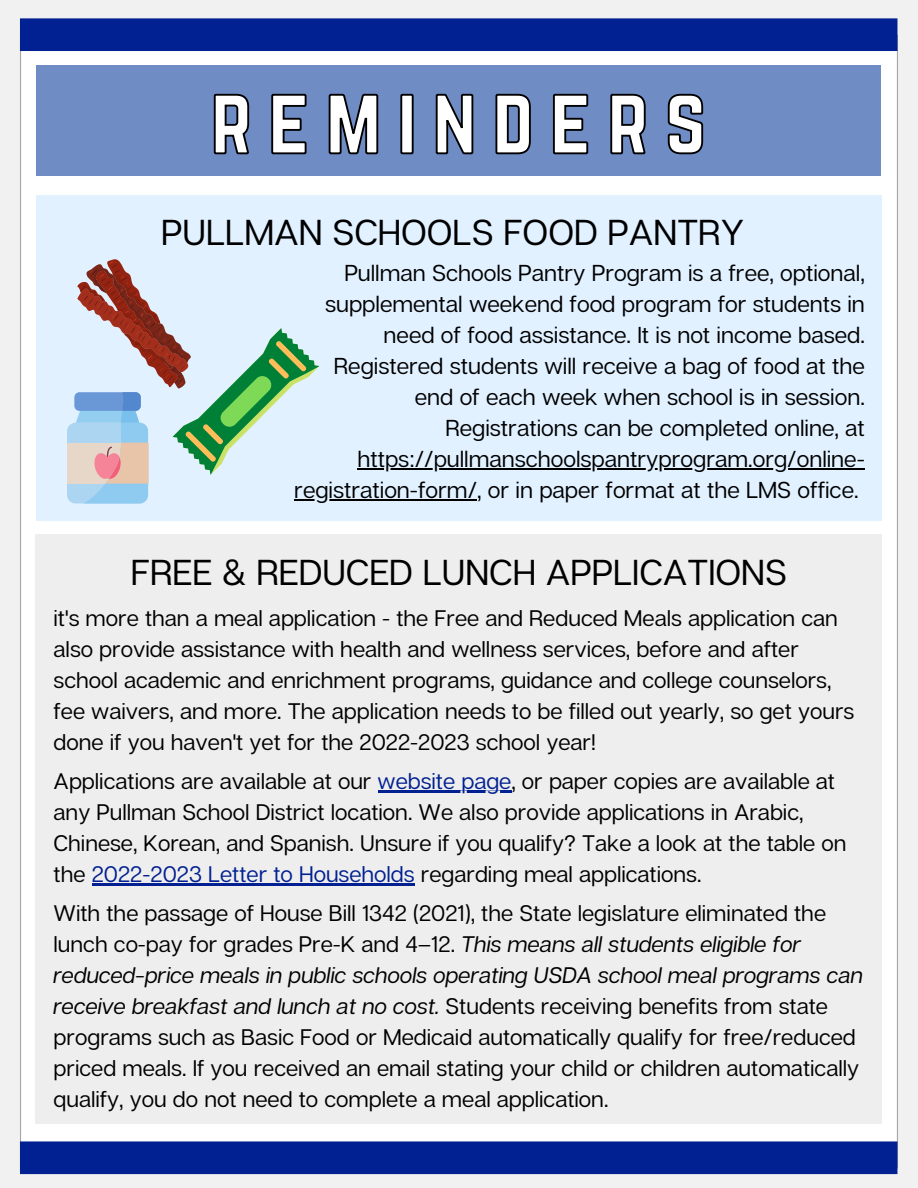
<style>
.page{position:relative;width:918px;height:1188px;background:#f1f1f1}
.page>*{position:absolute;margin:0;border:0;box-sizing:border-box;transform-origin:0 0}
.t1{font:83.7px "Norwester";letter-spacing:.185em;color:#fff}
.t2{font:36px "Articulat CF";color:#000}
.t3{font:22.95px/31px "Articulat CF";color:#000;text-align:right}
.t4{font:22.5px/31px "Articulat CF";color:#000}
.s1{color:#012091}
.s2{font-style:italic}
</style>
<div class="page">
<div style="left:20px;top:35px;width:877px;height:1138px;background:#fff"></div>
<hr style="left:897px;top:35px;width:1px;height:1133px;background:#a6a6a6">
<hr style="left:20px;top:35px;width:1px;height:1133px;background:#a6a6a6">
<div style="left:20px;top:18px;width:877px;height:33px;background:#012091"></div>
<div style="left:20px;top:1141px;width:877px;height:33px;background:#012091"></div>
<div style="left:36px;top:65px;width:845px;height:110px;background:#6f8cc5"></div>
<div style="left:36px;top:534px;width:845px;height:589px;background:#eee"></div>
<div style="left:36px;top:195px;width:846px;height:325px;background:#e1f1ff"></div>
<div style="left:67px;top:423px;width:81px;height:80px;background:#acd5f2;border-radius:8px"></div>
<div style="left:67px;top:443px;width:81px;height:41px;background:#e6d7c9"></div>
<svg style="left:74px;top:259px;width:245px;height:244px"></svg>
<svg style="left:213px;top:93px;width:491px;height:62px"></svg>
<hr style="left:357px;top:468px;width:508px;height:2px;background:#000">
<hr style="left:294px;top:500px;width:183px;height:1px;background:#000">
<hr style="left:378px;top:791px;width:133px;height:2px;background:#012091">
<hr style="left:92px;top:884px;width:323px;height:2px;background:#012091">
<h1 class="t1" style="left:211px;top:70px;width:497px">REMINDERS</h1>
<h2 class="t2" style="left:161px;top:210px;width:584px">PULLMAN SCHOOLS FOOD PANTRY</h2>
<p class="t3" style="left:294px;top:257px;width:572px">Pullman Schools Pantry Program is a free, optional, supplemental weekend food program for students in need of food assistance. It is not income based.<br>Registered students will receive a bag of food at the end of each week when school is in session.<br>Registrations can be completed online, at https://pullmanschoolspantryprogram.org/online&shy;registration-form/, or in paper format at the LMS office.</p>
<h2 class="t2" style="left:131px;top:550px;width:657px">FREE &amp; REDUCED LUNCH APPLICATIONS</h2>
<p class="t4" style="left:54px;top:602px;width:802px">it's more than a meal application - the Free and Reduced Meals application can also provide assistance with health and wellness services, before and after school academic and enrichment programs, guidance and college counselors, fee waivers, and more. The application needs to be filled out yearly, so get yours done if you haven't yet for the 2022-2023 school year!</p>
<p class="t4" style="left:54px;top:765px;width:794px">Applications are available at our <span class="s1">website page</span>, or paper copies are available at any Pullman School District location. We also provide applications in Arabic, Chinese, Korean, and Spanish. Unsure if you qualify? Take a look at the table on the <span class="s1">2022-2023 Letter to Households</span> regarding meal applications.</p>
<p class="t4" style="left:54px;top:897px;width:811px">With the passage of House Bill 1342 (2021), the State legislature eliminated the lunch co-pay for grades Pre-K and 4–12. <span class="s2">This means all students eligible for reduced-price meals in public schools operating USDA school meal programs can receive breakfast and lunch at no cost.</span> Students receiving benefits from state programs such as Basic Food or Medicaid automatically qualify for free/reduced priced meals. If you received an email stating your child or children automatically qualify, you do not need to complete a meal application.</p>
</div>
